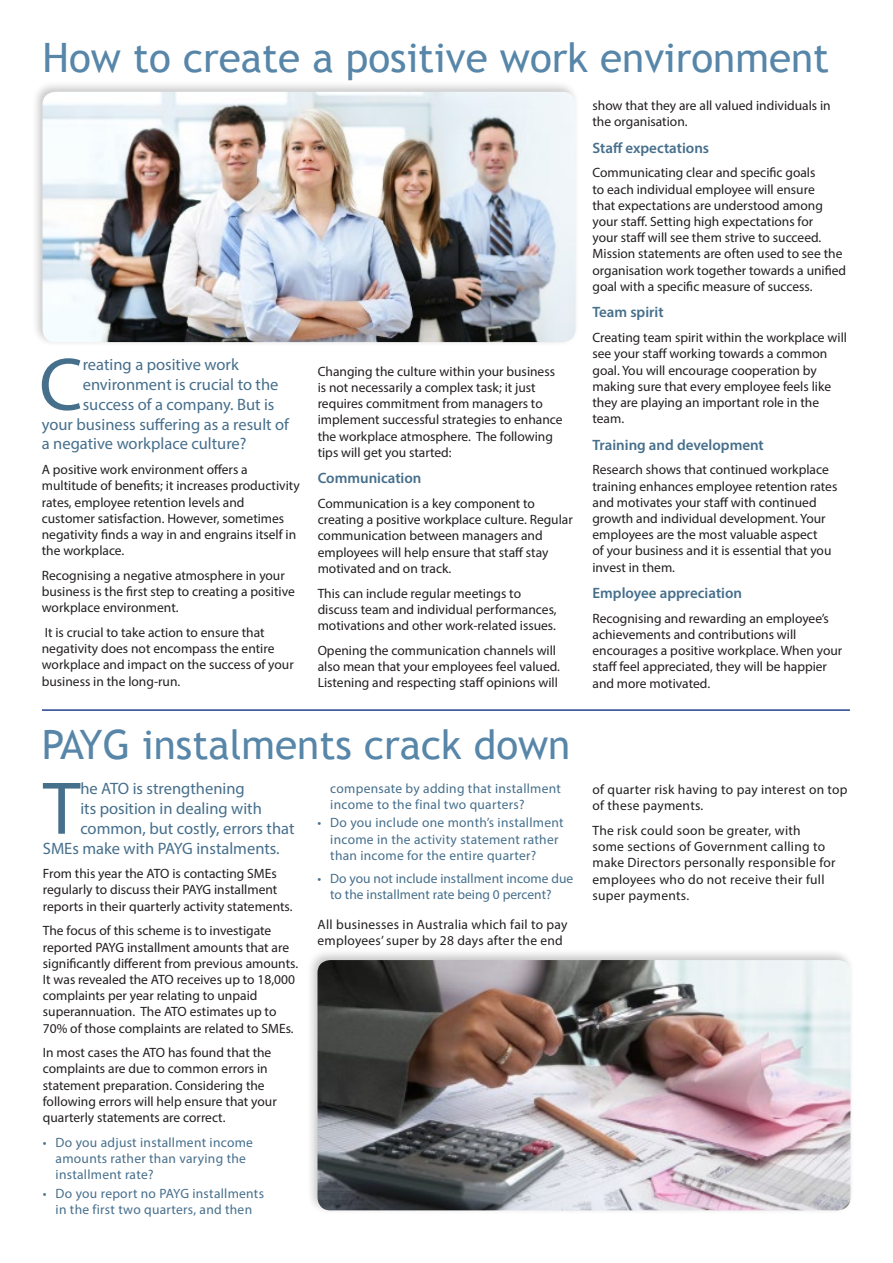
<style>
.page{position:relative;width:893px;height:1263px;background:#fff}
.page>*{position:absolute;margin:0;border:0;box-sizing:border-box;transform-origin:0 0}
.Body_Text_-_1st_Para{font:75.3px "Myriad Pro";color:#466f8c}
.Title_-_Article{font:40.5px "Trebuchet MS";color:#5786a9}
.Body_Text_-_1st_Para-2{font:16.5px "Myriad Pro";color:#466f8c}
.Body_Text_-_Sub_Head{font:600 15px "Myriad Pro";color:#466f8c}
.Body_Text{font:13.5px/16.2px "Myriad Pro";color:#231f20}
.t1{font:13.5px/16.2px "Myriad Pro";letter-spacing:.02em;color:#466f8c}
.Body_Text-2{font:13.5px/16.2px "Myriad Pro";letter-spacing:.02em;color:#231f20}
.t2{font:13.5px/16.2px "Myriad Pro";color:#466f8c}
</style>
<div class="page">
<div style="left:31px;top:80px;width:549px;height:267px;background:#231f20;opacity:.25"></div>
<img style="left:43px;top:92px;width:532px;height:250px">
<div style="left:306px;top:948px;width:549px;height:267px;background:#231f20;opacity:.25"></div>
<img style="left:317px;top:960px;width:533px;height:250px">
<hr style="left:42px;top:709px;width:808px;height:2px;background:#253f8e">
<p class="Title_-_Article" style="left:43px;top:34px;width:788px">How to create a positive work environment</p>
<p class="Body_Text_-_1st_Para" style="left:39px;top:338px;width:45px">C</p>
<p class="Body_Text_-_1st_Para-2" style="left:83px;top:354px;width:157px">reating a positive work</p>
<p class="Body_Text_-_1st_Para-2" style="left:83px;top:374px;width:197px">environment is crucial to the</p>
<p class="Body_Text_-_1st_Para-2" style="left:83px;top:394px;width:193px">success of a company. But is</p>
<p class="Body_Text_-_1st_Para-2" style="left:42px;top:414px;width:249px">your business suffering as a result of</p>
<p class="Body_Text_-_1st_Para-2" style="left:42px;top:434px;width:206px">a negative workplace culture?</p>
<p class="Body_Text" style="left:42px;top:461px;width:259px">A positive work environment offers a multitude of benefits; it increases productivity rates, employee retention levels and customer satisfaction. However, sometimes negativity finds a way in and engrains itself in the workplace.</p>
<p class="Body_Text" style="left:42px;top:567px;width:255px">Recognising a negative atmosphere in your business is the first step to creating a positive workplace environment.</p>
<p class="Body_Text" style="left:42px;top:624px;width:253px">It is crucial to take action to ensure that negativity does not encompass the entire workplace and impact on the success of your business in the long-run.</p>
<p class="Body_Text" style="left:318px;top:363px;width:246px">Changing the culture within your business is not necessarily a complex task; it just requires commitment from managers to implement successful strategies to enhance the workplace atmosphere. The following tips will get you started:</p>
<p class="Body_Text_-_Sub_Head" style="left:318px;top:469px;width:105px">Communication</p>
<p class="Body_Text" style="left:318px;top:495px;width:257px">Communication is a key component to creating a positive workplace culture. Regular communication between managers and employees will help ensure that staff stay motivated and on track.</p>
<p class="Body_Text" style="left:318px;top:585px;width:240px">This can include regular meetings to discuss team and individual performances, motivations and other work-related issues.</p>
<p class="Body_Text" style="left:318px;top:642px;width:244px">Opening the communication channels will also mean that your employees feel valued.<br>Listening and respecting staff opinions will</p>
<p class="Title_-_Article" style="left:42px;top:721px;width:530px">PAYG instalments crack down</p>
<p class="t1" style="left:330px;top:780px;width:232px">compensate by adding that installment income to the final two quarters?</p>
<p class="t1" style="left:330px;top:815px;width:235px;text-indent:-13px">• Do you include one month’s installment income in the activity statement rather than income for the entire quarter?</p>
<p class="t2" style="left:330px;top:870px;width:244px;text-indent:-13px">• Do you not include installment income due to the installment rate being 0 percent?</p>
<p class="Body_Text-2" style="left:317px;top:916px;width:252px">All businesses in Australia which fail to pay employees’ super by 28 days after the end</p>
<p class="Body_Text_-_1st_Para" style="left:43px;top:762px;width:39px">T</p>
<p class="Body_Text_-_1st_Para-2" style="left:80px;top:778px;width:166px">he ATO is strengthening</p>
<p class="Body_Text_-_1st_Para-2" style="left:80px;top:798px;width:183px">its position in dealing with</p>
<p class="Body_Text_-_1st_Para-2" style="left:80px;top:818px;width:216px">common, but costly, errors that</p>
<p class="Body_Text_-_1st_Para-2" style="left:43px;top:838px;width:238px">SMEs make with PAYG instalments.</p>
<p class="Body_Text" style="left:43px;top:865px;width:251px">From this year the ATO is contacting SMEs regularly to discuss their PAYG installment reports in their quarterly activity statements.</p>
<p class="Body_Text" style="left:43px;top:922px;width:257px">The focus of this scheme is to investigate reported PAYG installment amounts that are significantly different from previous amounts.<br>It was revealed the ATO receives up to 18,000 complaints per year relating to unpaid superannuation. The ATO estimates up to 70% of those complaints are related to SMEs.</p>
<p class="Body_Text" style="left:43px;top:1044px;width:235px">In most cases the ATO has found that the complaints are due to common errors in statement preparation. Considering the following errors will help ensure that your quarterly statements are correct.</p>
<p class="t1" style="left:56px;top:1134px;width:199px;text-indent:-13px">• Do you adjust installment income amounts rather than varying the installment rate?</p>
<p class="t1" style="left:43px;top:1185px;width:223px;text-align:center">• Do you report no PAYG installments in the first two quarters, and then</p>
<p class="Body_Text" style="left:592px;top:97px;width:240px">show that they are all valued individuals in the organisation.</p>
<p class="Body_Text_-_Sub_Head" style="left:592px;top:138px;width:118px">Staff expectations</p>
<p class="Body_Text" style="left:592px;top:165px;width:255px">Communicating clear and specific goals<br>to each individual employee will ensure<br>that expectations are understood among your staff. Setting high expectations for<br>your staff will see them strive to succeed.<br>Mission statements are often used to see the organisation work together towards a unified goal with a specific measure of success.</p>
<p class="Body_Text_-_Sub_Head" style="left:592px;top:303px;width:73px">Team spirit</p>
<p class="Body_Text" style="left:592px;top:329px;width:256px">Creating team spirit within the workplace will see your staff working towards a common goal. You will encourage cooperation by making sure that every employee feels like they are playing an important role in the team.</p>
<p class="Body_Text_-_Sub_Head" style="left:592px;top:435px;width:173px">Training and development</p>
<p class="Body_Text" style="left:592px;top:461px;width:246px">Research shows that continued workplace training enhances employee retention rates and motivates your staff with continued growth and individual development. Your employees are the most valuable aspect<br>of your business and it is essential that you invest in them.</p>
<p class="Body_Text_-_Sub_Head" style="left:592px;top:583px;width:151px">Employee appreciation</p>
<p class="Body_Text" style="left:592px;top:610px;width:251px">Recognising and rewarding an employee’s achievements and contributions will encourages a positive workplace. When your staff feel appreciated, they will be happier and more motivated.</p>
<p class="Body_Text-2" style="left:592px;top:781px;width:257px">of quarter risk having to pay interest on top of these payments.</p>
<p class="Body_Text-2" style="left:592px;top:822px;width:245px">The risk could soon be greater, with some sections of Government calling to make Directors personally responsible for employees who do not receive their full super payments.</p>
</div>
